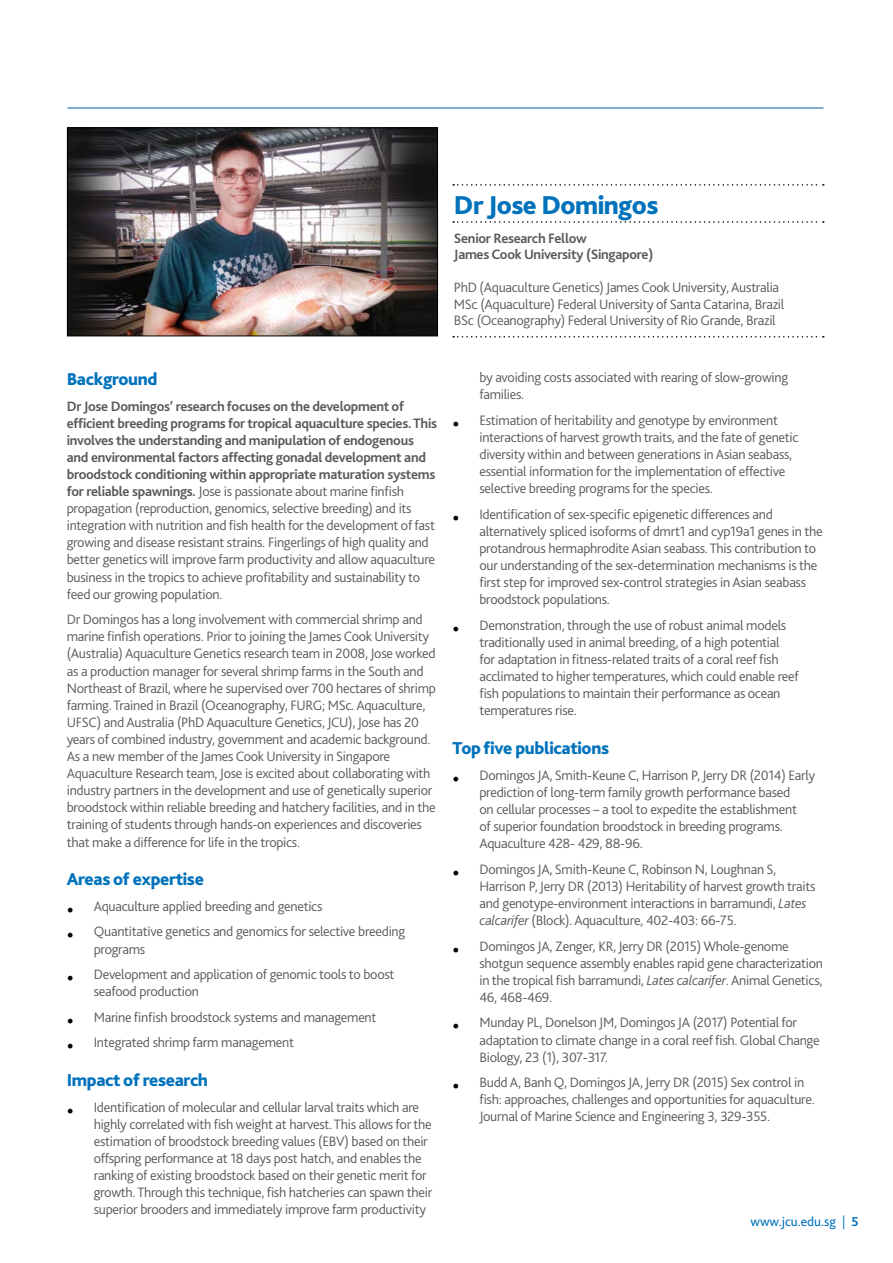
<style>
.page{position:relative;width:893px;height:1263px;background:#fff}
.page>*{position:absolute;margin:0;border:0;box-sizing:border-box;transform-origin:0 0}
.t1{font:800 27px "Bliss 2";letter-spacing:-.02em;color:#0072bc}
.t2{font:800 18px "Bliss 2";letter-spacing:-.02em;color:#0072bc}
.t3{font:300 14.25px/17.1px "Bliss 2";letter-spacing:-.02em;color:#58595b}
.t4{font:700 14.25px/16.5px "Bliss 2";letter-spacing:-.02em;color:#58595b}
.t5{font:13.5px "Bliss 2";color:#0072bc}
.s1{font-weight:700}
.s2{font-family:"Minion Pro";font-weight:400;font-size:18px;color:#000}
.s3{font-style:italic}
.s4{font-weight:300}
</style>
<div class="page">
<img style="left:69px;top:130px;width:367px;height:204px">
<div style="left:67px;top:128px;width:371px;height:208px;border:1px solid #000"></div>
<hr style="left:67px;top:108px;width:756px;height:1px;background:#0061af">
<svg style="left:453px;top:221px;width:371px;height:2px"></svg>
<svg style="left:453px;top:184px;width:371px;height:2px"></svg>
<svg style="left:453px;top:336px;width:371px;height:2px"></svg>
<h1 class="t1" style="left:454px;top:188px;width:206px">Dr Jose Domingos</h1>
<p class="t4" style="left:454px;top:230px;width:201px">Senior Research Fellow<br>James Cook University (Singapore)</p>
<p class="t3" style="left:454px;top:279px;width:332px;line-height:16.5px">PhD (Aquaculture Genetics) James Cook University, Australia<br>MSc (Aquaculture) Federal University of Santa Catarina, Brazil<br>BSc (Oceanography) Federal University of Rio Grande, Brazil</p>
<p class="t2" style="left:67px;top:368px;width:92px">Background</p>
<p class="t3" style="left:67px;top:397px;width:372px"><span class="s1">Dr Jose Domingos’ research focuses on the development of efficient breeding programs for tropical aquaculture species. This involves the understanding and manipulation of endogenous and environmental factors affecting gonadal development and broodstock conditioning within appropriate maturation systems for reliable spawnings.</span> Jose is passionate about marine finfish propagation (reproduction, genomics, selective breeding) and its integration with nutrition and fish health for the development of fast growing and disease resistant strains. Fingerlings of high quality and better genetics will improve farm productivity and allow aquaculture business in the tropics to achieve profitability and sustainability to feed our growing population.</p>
<p class="t3" style="left:67px;top:611px;width:371px">Dr Domingos has a long involvement with commercial shrimp and marine finfish operations. Prior to joining the James Cook University (Australia) Aquaculture Genetics research team in 2008, Jose worked as a production manager for several shrimp farms in the South and Northeast of Brazil, where he supervised over 700 hectares of shrimp farming. Trained in Brazil (Oceanography, FURG; MSc. Aquaculture, UFSC) and Australia (PhD Aquaculture Genetics, JCU), Jose has 20 years of combined industry, government and academic background.<br>As a new member of the James Cook University in Singapore Aquaculture Research team, Jose is excited about collaborating with industry partners in the development and use of genetically superior broodstock within reliable breeding and hatchery facilities, and in the training of students through hands-on experiences and discoveries that make a difference for life in the tropics.</p>
<p class="t2" style="left:67px;top:868px;width:139px">Areas of expertise</p>
<p class="t3" style="left:67px;top:897px;width:257px"><span class="s2">•</span> Aquaculture applied breeding and genetics</p>
<p class="t3" style="left:94px;top:923px;width:313px;text-indent:-27px"><span class="s2">•</span> Quantitative genetics and genomics for selective breeding programs</p>
<p class="t3" style="left:94px;top:966px;width:302px;text-indent:-27px"><span class="s2">•</span> Development and application of genomic tools to boost seafood production</p>
<p class="t3" style="left:67px;top:1008px;width:311px"><span class="s2">•</span> Marine finfish broodstock systems and management</p>
<p class="t3" style="left:67px;top:1034px;width:229px"><span class="s2">•</span> Integrated shrimp farm management</p>
<p class="t2" style="left:67px;top:1069px;width:143px">Impact of research</p>
<p class="t3" style="left:94px;top:1098px;width:340px;text-indent:-27px"><span class="s2">•</span> Identification of molecular and cellular larval traits which are highly correlated with fish weight at harvest. This allows for the estimation of broodstock breeding values (EBV) based on their offspring performance at 18 days post hatch, and enables the ranking of existing broodstock based on their genetic merit for growth. Through this technique, fish hatcheries can spawn their superior brooders and immediately improve farm productivity</p>
<p class="t3" style="left:479px;top:369px;width:310px">by avoiding costs associated with rearing of slow-growing families.</p>
<p class="t3" style="left:479px;top:411px;width:321px;text-indent:-27px"><span class="s2">•</span> Estimation of heritability and genotype by environment interactions of harvest growth traits, and the fate of genetic diversity within and between generations in Asian seabass, essential information for the implementation of effective selective breeding programs for the species.</p>
<p class="t3" style="left:479px;top:505px;width:345px;text-indent:-27px"><span class="s2">•</span> Identification of sex-specific epigenetic differences and alternatively spliced isoforms of dmrt1 and cyp19a1 genes in the protandrous hermaphrodite Asian seabass. This contribution to our understanding of the sex-determination mechanisms is the first step for improved sex-control strategies in Asian seabass broodstock populations.</p>
<p class="t3" style="left:479px;top:616px;width:321px;text-indent:-27px"><span class="s2">•</span> Demonstration, through the use of robust animal models traditionally used in animal breeding, of a high potential<br>for adaptation in fitness‐related traits of a coral reef fish acclimated to higher temperatures, which could enable reef fish populations to maintain their performance as ocean temperatures rise.</p>
<p class="t2" style="left:452px;top:737px;width:158px">Top five publications</p>
<p class="t3" style="left:479px;top:766px;width:337px;text-indent:-27px"><span class="s2">•</span> Domingos JA, Smith-Keune C, Harrison P, Jerry DR (2014) Early prediction of long-term family growth performance based<br>on cellular processes – a tool to expedite the establishment<br>of superior foundation broodstock in breeding programs.<br>Aquaculture 428- 429, 88-96.</p>
<p class="t3" style="left:479px;top:860px;width:337px;text-indent:-27px"><span class="s2">•</span> Domingos JA, Smith-Keune C, Robinson N, Loughnan S, Harrison P, Jerry DR (2013) Heritability of harvest growth traits and genotype-environment interactions in barramundi, <span class="s3">Lates calcarifer</span> (Block). Aquaculture, 402-403: 66-75.</p>
<p class="t3" style="left:479px;top:937px;width:345px;text-indent:-27px"><span class="s2">•</span> Domingos JA, Zenger, KR, Jerry DR (2015) Whole-genome shotgun sequence assembly enables rapid gene characterization in the tropical fish barramundi, <span class="s3">Lates calcarifer</span>. Animal Genetics, 46, 468-469.</p>
<p class="t3" style="left:479px;top:1014px;width:342px;text-indent:-27px"><span class="s2">•</span> Munday PL, Donelson JM, Domingos JA (2017) Potential for adaptation to climate change in a coral reef fish. Global Change<br>Biology, 23 (1), 307-317.</p>
<p class="t3" style="left:479px;top:1074px;width:337px;text-indent:-27px"><span class="s2">•</span> Budd A, Banh Q, Domingos JA, Jerry DR (2015) Sex control in fish: approaches, challenges and opportunities for aquaculture.<br>Journal of Marine Science and Engineering 3, 329-355.</p>
<p class="t5" style="left:750px;top:1213px;width:110px">www.jcu.edu.sg <span class="s4">|</span> <span class="s1">5</span></p>
</div>
